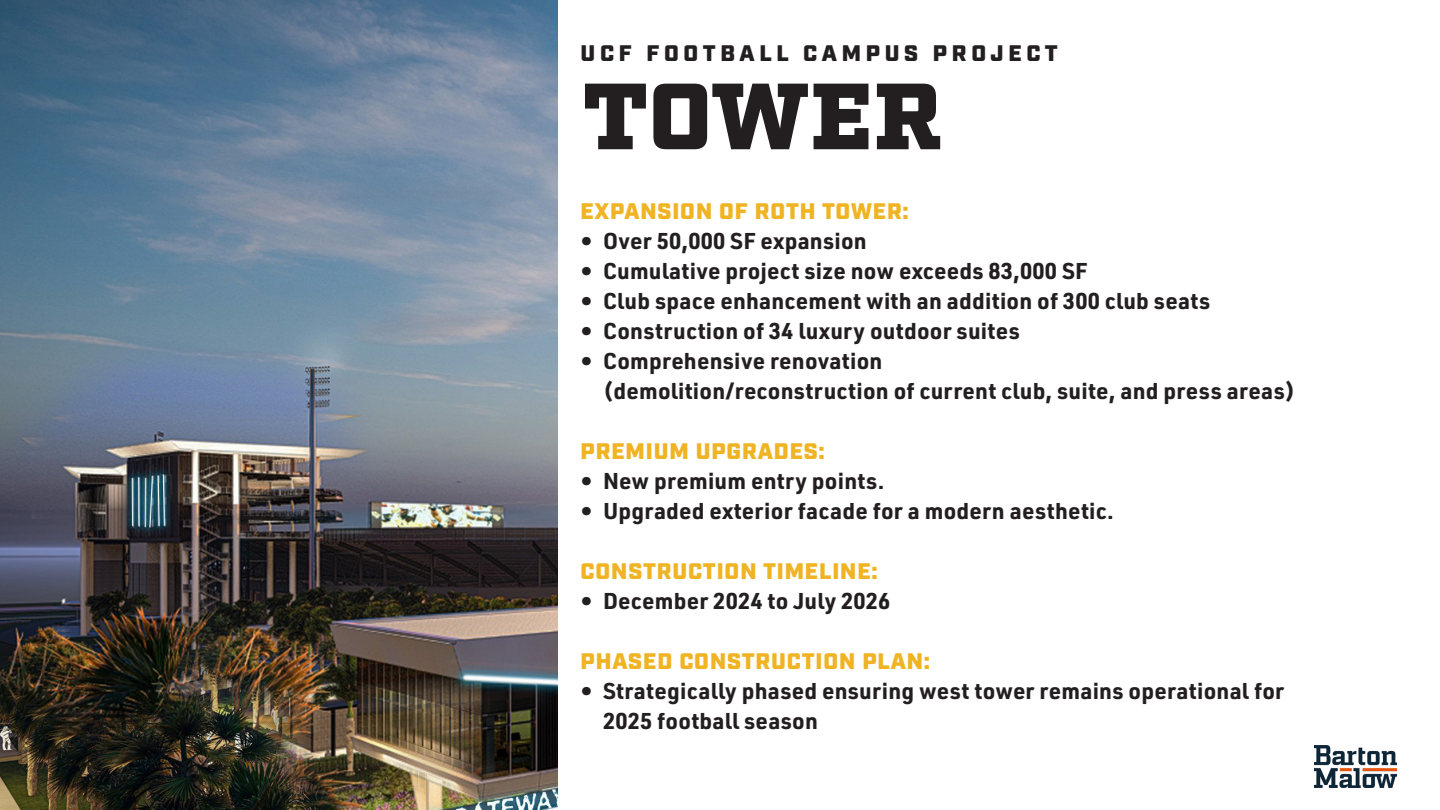
<style>
.page{position:relative;width:1440px;height:810px;background:#fff}
.page>*{position:absolute;margin:0;border:0;box-sizing:border-box;transform-origin:0 0}
.Questions{font:900 93.75px "Factoria";letter-spacing:.015em;color:#231f20}
.t1{font:700 22.5px/30px "URWDIN";letter-spacing:.01em;color:#231f20}
.Body_Copy_-_Left_Align{font:900 22.5px "Industry";letter-spacing:.04em;color:#f0b323}
.t2{font:900 22.5px "Industry";letter-spacing:.21em;color:#231f20}
</style>
<div class="page">
<img style="left:0;top:0;width:558px;height:810px">
<img style="left:1314px;top:745px;width:82px;height:43px">
<p class="t2" style="left:581px;top:40px;width:479px">UCF FOOTBALL CAMPUS PROJECT</p>
<p class="Questions" style="left:583px;top:60px;width:360px">TOWER</p>
<p class="Body_Copy_-_Left_Align" style="left:581px;top:198px;width:330px">EXPANSION OF ROTH TOWER:</p>
<p class="t1" style="left:580px;top:225px;width:288px">• Over 50,000 SF expansion</p>
<p class="t1" style="left:580px;top:255px;width:508px">• Cumulative project size now exceeds 83,000 SF</p>
<p class="t1" style="left:580px;top:285px;width:631px">• Club space enhancement with an addition of 300 club seats</p>
<p class="t1" style="left:580px;top:315px;width:441px">• Construction of 34 luxury outdoor suites</p>
<p class="t1" style="left:603px;top:345px;width:694px;text-indent:-22px">• Comprehensive renovation<br>(demolition/reconstruction of current club, suite, and press areas)</p>
<p class="Body_Copy_-_Left_Align" style="left:581px;top:438px;width:246px">PREMIUM UPGRADES:</p>
<p class="t1" style="left:580px;top:465px;width:306px">• New premium entry points.</p>
<p class="t1" style="left:580px;top:495px;width:535px">• Upgraded exterior facade for a modern aesthetic.</p>
<p class="Body_Copy_-_Left_Align" style="left:581px;top:558px;width:299px">CONSTRUCTION TIMELINE:</p>
<p class="t1" style="left:580px;top:585px;width:311px">• December 2024 to July 2026</p>
<p class="Body_Copy_-_Left_Align" style="left:581px;top:648px;width:351px">PHASED CONSTRUCTION PLAN:</p>
<p class="t1" style="left:603px;top:675px;width:683px;text-indent:-22px">• Strategically phased ensuring west tower remains operational for<br>2025 football season</p>
</div>
